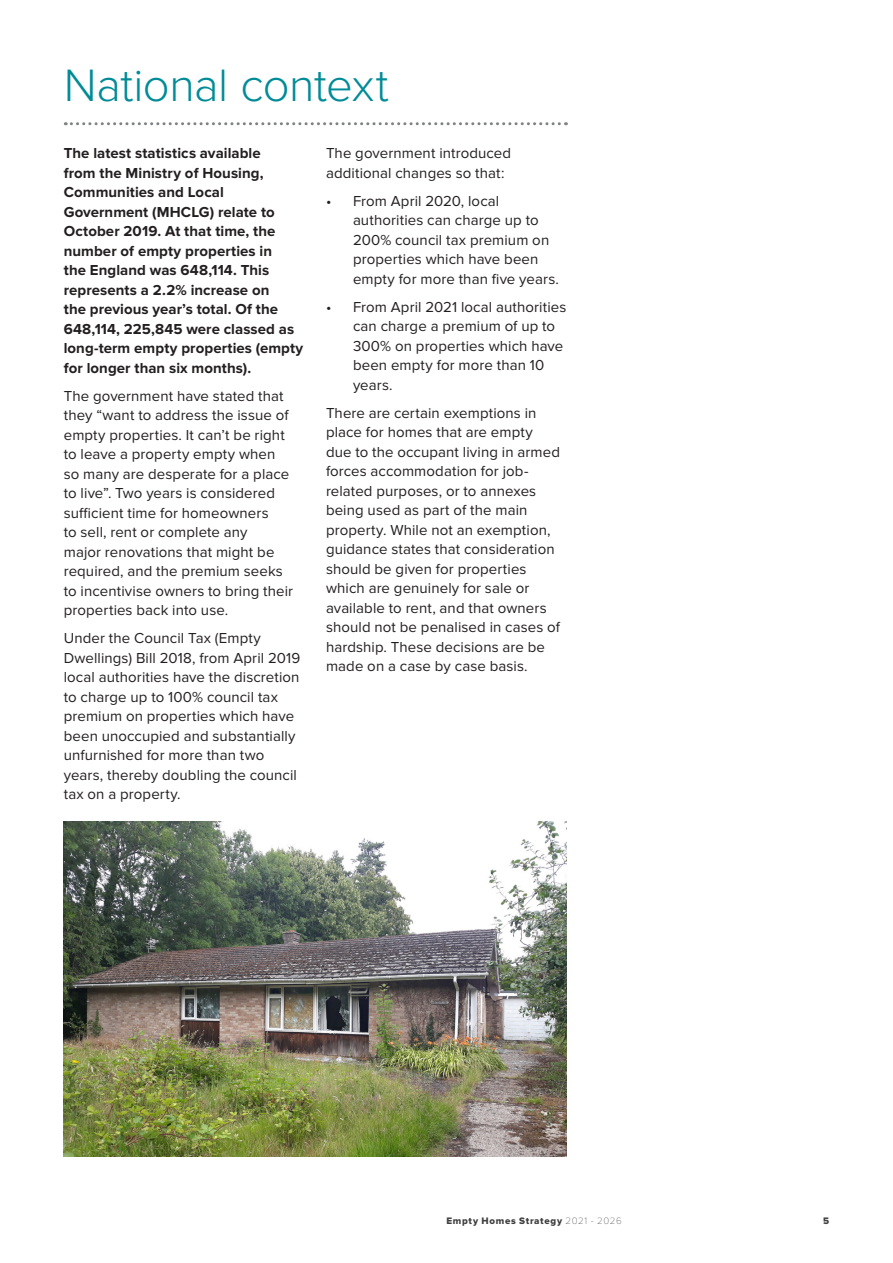
<style>
.page{position:relative;width:893px;height:1263px;background:#fff}
.page>*{position:absolute;margin:0;border:0;box-sizing:border-box;transform-origin:0 0}
.t1{font:300 47.1px "Proxima Nova";letter-spacing:-.01em;color:#008b98}
.t2{font:15px/19.5px "Proxima Nova";letter-spacing:.005em;color:#231f20}
.t3{font:700 15px/19.5px "Proxima Nova";letter-spacing:.005em;color:#231f20}
.t4{font:9.75px "Proxima Nova Extrabld";letter-spacing:.07em;color:#3e3e3f}
.s1{font-family:"Proxima Nova T";font-weight:100}
</style>
<div class="page">
<svg style="left:65px;top:122px;width:501px;height:3px"></svg>
<img style="left:64px;top:821px;width:503px;height:336px">
<p class="t1" style="left:64px;top:57px;width:326px">National context</p>
<p class="t3" style="left:64px;top:144px;width:241px">The latest statistics available<br>from the Ministry of Housing,<br>Communities and Local<br>Government (MHCLG) relate to<br>October 2019. At that time, the number of empty properties in<br>the England was 648,114. This represents a 2.2% increase on<br>the previous year’s total. Of the<br>648,114, 225,845 were classed as long-term empty properties (empty for longer than six months).</p>
<p class="t2" style="left:64px;top:387px;width:231px">The government have stated that they “want to address the issue of empty properties. It can’t be right to leave a property empty when so many are desperate for a place to live”. Two years is considered sufficient time for homeowners<br>to sell, rent or complete any<br>major renovations that might be required, and the premium seeks to incentivise owners to bring their properties back into use.</p>
<p class="t2" style="left:64px;top:629px;width:238px">Under the Council Tax (Empty<br>Dwellings) Bill 2018, from April 2019 local authorities have the discretion to charge up to 100% council tax premium on properties which have been unoccupied and substantially unfurnished for more than two years, thereby doubling the council tax on a property.</p>
<p class="t2" style="left:326px;top:144px;width:187px">The government introduced additional changes so that:</p>
<p class="t2" style="left:353px;top:192px;width:207px;text-indent:-27px">• From April 2020, local authorities can charge up to<br>200% council tax premium on properties which have been empty for more than five years.</p>
<p class="t2" style="left:353px;top:298px;width:215px;text-indent:-27px">• From April 2021 local authorities can charge a premium of up to<br>300% on properties which have been empty for more than 10 years.</p>
<p class="t2" style="left:326px;top:404px;width:236px">There are certain exemptions in place for homes that are empty due to the occupant living in armed forces accommodation for job&shy;related purposes, or to annexes being used as part of the main property. While not an exemption, guidance states that consideration should be given for properties which are genuinely for sale or available to rent, and that owners should not be penalised in cases of hardship. These decisions are be made on a case by case basis.</p>
<p class="t4" style="left:446px;top:1215px;width:177px">Empty Homes Strategy <span class="s1">2021 - 2026</span></p>
<p class="t4" style="left:823px;top:1215px;width:8px">5</p>
</div>
